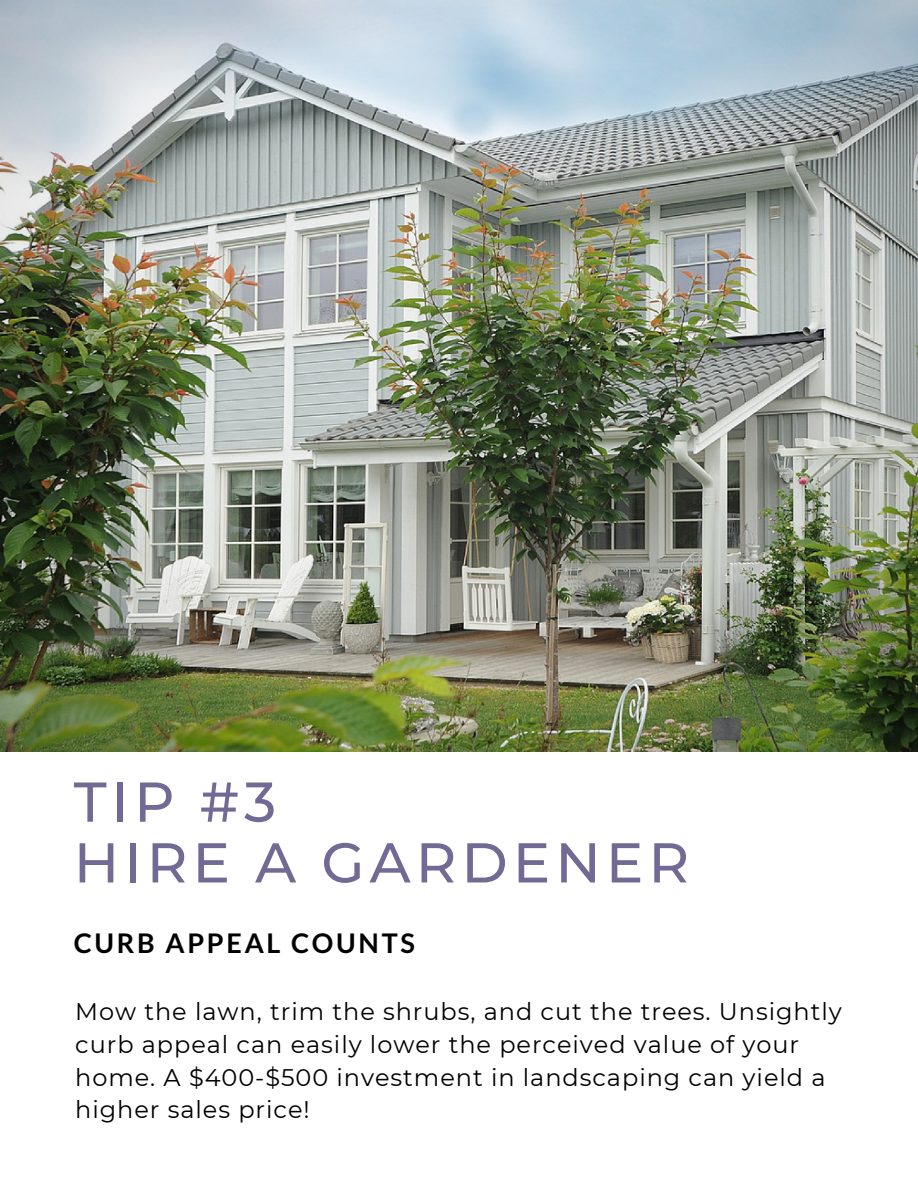
<style>
.page{position:relative;width:918px;height:1188px;background:#fff}
.page>*{position:absolute;margin:0;border:0;box-sizing:border-box;transform-origin:0 0}
.t1{font:500 55.95px/60.8px "Montserrat";letter-spacing:.09em;color:#726994}
.t2{font:700 27px "Lato";letter-spacing:.1em;color:#000}
.t3{font:24px/32.7px "Montserrat";letter-spacing:.04em;color:#000}
</style>
<div class="page">
<img style="left:0;top:0;width:918px;height:752px">
<h1 class="t1" style="left:74px;top:771px;width:617px">TIP #3<br>HIRE A GARDENER</h1>
<p class="t2" style="left:74px;top:926px;width:343px">CURB APPEAL COUNTS</p>
<p class="t3" style="left:75px;top:995px;width:768px">Mow the lawn, trim the shrubs, and cut the trees. Unsightly curb appeal can easily lower the perceived value of your home. A $400-$500 investment in landscaping can yield a higher sales price!</p>
</div>
